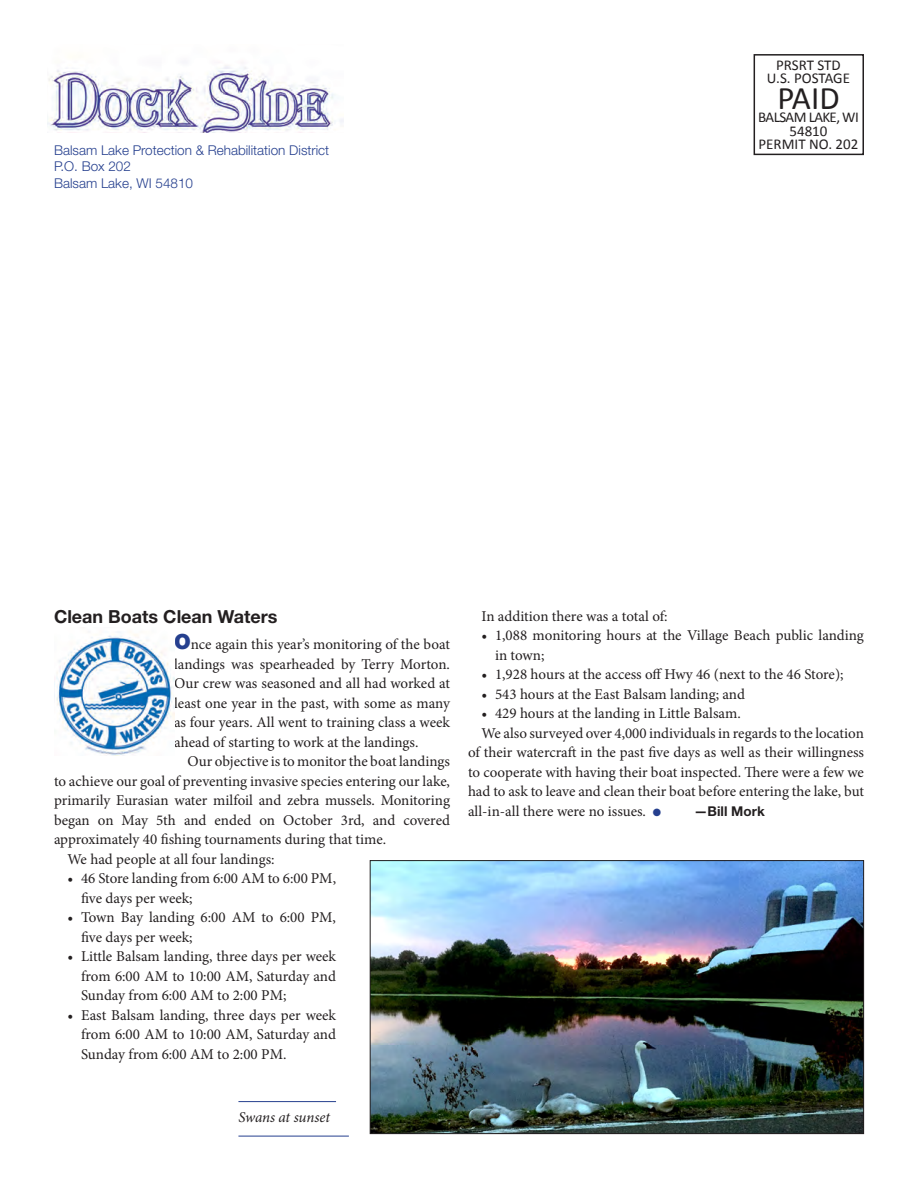
<style>
.page{position:relative;width:918px;height:1188px;background:#fff}
.page>*{position:absolute;margin:0;border:0;box-sizing:border-box;transform-origin:0 0}
.t1{font:33px "Calibri";color:#231f20}
.Subheads{font:700 18px "Helvetica Neue LT Std";color:#231f20}
.text{font:15px/19.5px "Minion Pro";color:#231f20;text-align:justify}
.text_dropcap{font:15px/19.5px "Minion Pro";letter-spacing:-.005em;color:#231f20;text-align:justify}
.t2{font:15px/13.5px "Calibri";color:#231f20;text-align:center}
.t3{font:italic 15px "Minion Pro";letter-spacing:-.01em;color:#231f20}
.Subhead{font:300 13.5px "Helvetica Neue LT Std";color:#253f8e}
.text-2{font:700 13.5px "Helvetica Neue LT Std";color:#231f20}
.s1{font-family:"Helvetica Neue LT Std";font-weight:900;font-size:21px;color:#253f8e}
.s2{color:#253f8e}
</style>
<div class="page">
<img style="left:48px;top:66px;width:295px;height:67px">
<img style="left:54px;top:632px;width:120px;height:124px">
<div style="left:754px;top:54px;width:110px;height:101px;border:2px solid #231f20"></div>
<img style="left:372px;top:862px;width:490px;height:270px">
<div style="left:370px;top:860px;width:494px;height:274px;border:1px solid #231f20"></div>
<hr style="left:238px;top:1101px;width:98px;height:1px;background:#253f8e">
<hr style="left:238px;top:1136px;width:111px;height:1px;background:#253f8e">
<p class="Subhead" style="left:54px;top:142px;width:277px">Balsam Lake Protection &amp; Rehabilitation District</p>
<p class="Subhead" style="left:54px;top:158px;width:78px">P.O. Box 202</p>
<p class="Subhead" style="left:54px;top:175px;width:141px">Balsam Lake, WI 54810</p>
<p class="t2" style="left:767px;top:58px;width:85px">PRSRT STD<br>U.S. POSTAGE</p>
<p class="t1" style="left:777px;top:77px;width:64px">PAID</p>
<p class="t2" style="left:758px;top:111px;width:102px">BALSAM LAKE, WI<br>54810<br>PERMIT NO. 202</p>
<p class="Subheads" style="left:54px;top:605px;width:225px">Clean Boats Clean Waters</p>
<p class="text_dropcap" style="left:174px;top:635px;width:277px"><span class="s1">O</span>nce again this year’s monitoring of the boat landings was spearheaded by Terry Morton.<br>Our crew was seasoned and all had worked at least one year in the past, with some as many as four years. All went to training class a week ahead of starting to work at the landings.</p>
<p class="text" style="left:54px;top:752px;width:398px;text-indent:134px">Our objective is to monitor the boat landings to achieve our goal of preventing invasive species entering our lake, primarily Eurasian water milfoil and zebra mussels. Monitoring began on May 5th and ended on October 3rd, and covered approximately 40 fishing tournaments during that time.</p>
<p class="text" style="left:68px;top:849px;width:209px">We had people at all four landings:</p>
<p class="text" style="left:81px;top:869px;width:257px;text-indent:-14px">• 46 Store landing from 6:00 AM to 6:00 PM, five days per week;</p>
<p class="text" style="left:81px;top:908px;width:257px;text-indent:-14px">• Town Bay landing 6:00 AM to 6:00 PM, five days per week;</p>
<p class="text" style="left:81px;top:947px;width:257px;text-indent:-14px">• Little Balsam landing, three days per week from 6:00 AM to 10:00 AM, Saturday and Sunday from 6:00 AM to 2:00 PM;</p>
<p class="text" style="left:81px;top:1005px;width:257px;text-indent:-14px">• East Balsam landing, three days per week from 6:00 AM to 10:00 AM, Saturday and Sunday from 6:00 AM to 2:00 PM.</p>
<p class="text" style="left:482px;top:607px;width:188px">In addition there was a total of:</p>
<p class="text" style="left:495px;top:626px;width:370px;text-indent:-14px">• 1,088 monitoring hours at the Village Beach public landing in town;</p>
<p class="text" style="left:482px;top:665px;width:364px">• 1,928 hours at the access off Hwy 46 (next to the 46 Store);</p>
<p class="text" style="left:482px;top:685px;width:265px">• 543 hours at the East Balsam landing; and</p>
<p class="text" style="left:482px;top:704px;width:261px">• 429 hours at the landing in Little Balsam.</p>
<p class="text" style="left:468px;top:724px;width:398px;text-indent:14px">We also surveyed over 4,000 individuals in regards to the location of their watercraft in the past five days as well as their willingness to cooperate with having their boat inspected. There were a few we had to ask to leave and clean their boat before entering the lake, but all-in-all there were no issues. <span class="s2">●</span></p>
<p class="text-2" style="left:694px;top:803px;width:72px">—Bill Mork</p>
<p class="t3" style="left:238px;top:1107px;width:93px">Swans at sunset</p>
</div>
